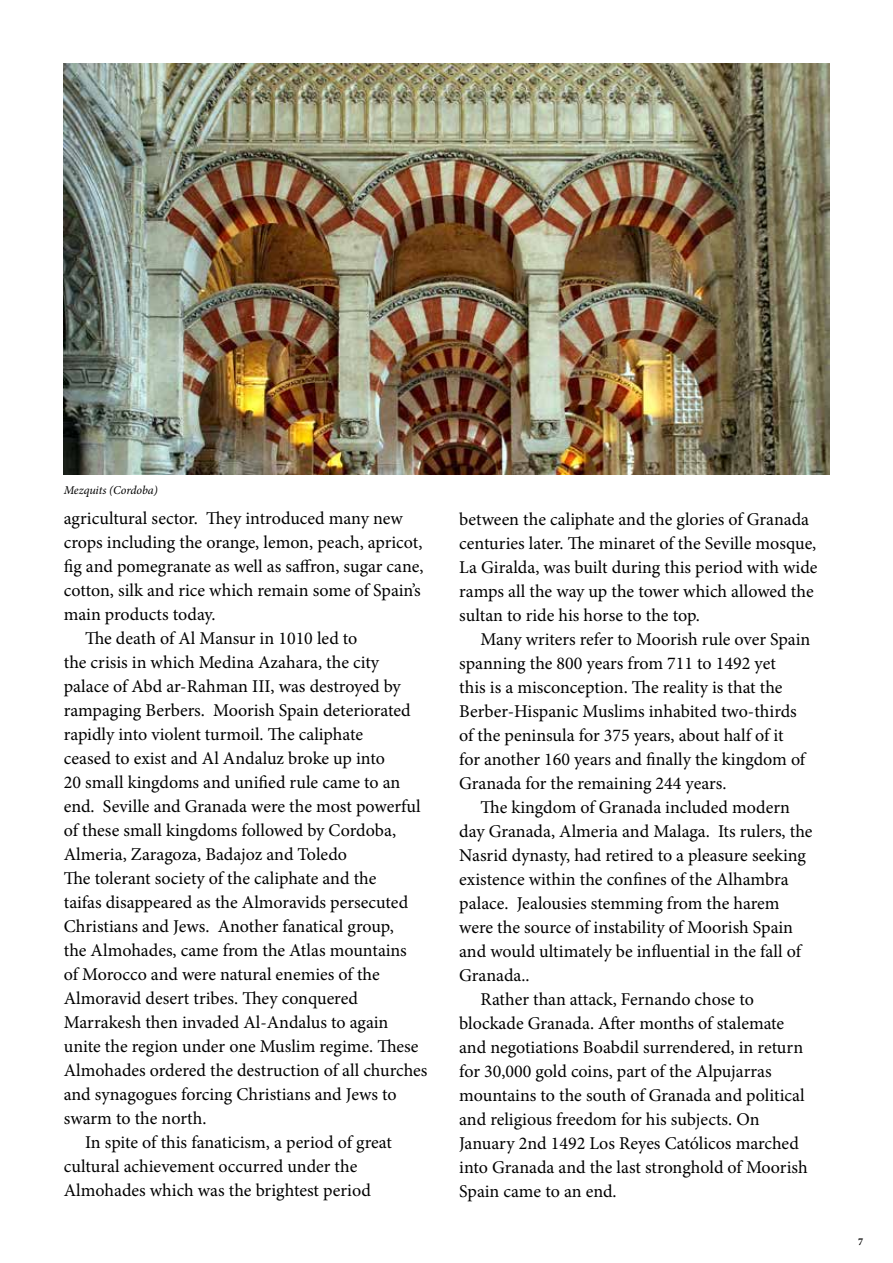
<style>
.page{position:relative;width:893px;height:1263px;background:#fff}
.page>*{position:absolute;margin:0;border:0;box-sizing:border-box;transform-origin:0 0}
.t1{font:18px/24px "Minion Pro";color:#000}
.t2{font:italic 12px "Minion Pro";letter-spacing:-.01em;color:#000}
.t3{font:700 10.5px "Minion Pro";color:#000}
</style>
<div class="page">
<img style="left:64px;top:64px;width:765px;height:410px">
<p class="t2" style="left:64px;top:481px;width:95px">Mezquits (Cordoba)</p>
<p class="t1" style="left:64px;top:507px;width:341px">agricultural sector. They introduced many new</p>
<p class="t1" style="left:64px;top:531px;width:360px">crops including the orange, lemon, peach, apricot,</p>
<p class="t1" style="left:64px;top:555px;width:361px">fig and pomegranate as well as saffron, sugar cane,</p>
<p class="t1" style="left:64px;top:579px;width:359px">cotton, silk and rice which remain some of Spain’s</p>
<p class="t1" style="left:64px;top:603px;width:153px">main products today.</p>
<p class="t1" style="left:85px;top:627px;width:274px">The death of Al Mansur in 1010 led to</p>
<p class="t1" style="left:64px;top:651px;width:317px">the crisis in which Medina Azahara, the city</p>
<p class="t1" style="left:64px;top:675px;width:339px">palace of Abd ar-Rahman III, was destroyed by</p>
<p class="t1" style="left:64px;top:699px;width:348px">rampaging Berbers. Moorish Spain deteriorated</p>
<p class="t1" style="left:64px;top:723px;width:301px">rapidly into violent turmoil. The caliphate</p>
<p class="t1" style="left:64px;top:747px;width:323px">ceased to exist and Al Andaluz broke up into</p>
<p class="t1" style="left:64px;top:771px;width:338px">20 small kingdoms and unified rule came to an</p>
<p class="t1" style="left:64px;top:795px;width:358px">end. Seville and Granada were the most powerful</p>
<p class="t1" style="left:64px;top:819px;width:334px">of these small kingdoms followed by Cordoba,</p>
<p class="t1" style="left:64px;top:843px;width:285px">Almeria, Zaragoza, Badajoz and Toledo</p>
<p class="t1" style="left:64px;top:867px;width:314px">The tolerant society of the caliphate and the</p>
<p class="t1" style="left:64px;top:891px;width:346px">taifas disappeared as the Almoravids persecuted</p>
<p class="t1" style="left:64px;top:915px;width:332px">Christians and Jews. Another fanatical group,</p>
<p class="t1" style="left:64px;top:939px;width:345px">the Almohades, came from the Atlas mountains</p>
<p class="t1" style="left:64px;top:963px;width:317px">of Morocco and were natural enemies of the</p>
<p class="t1" style="left:64px;top:987px;width:296px">Almoravid desert tribes. They conquered</p>
<p class="t1" style="left:64px;top:1011px;width:326px">Marrakesh then invaded Al-Andalus to again</p>
<p class="t1" style="left:64px;top:1035px;width:356px">unite the region under one Muslim regime. These</p>
<p class="t1" style="left:64px;top:1059px;width:365px">Almohades ordered the destruction of all churches</p>
<p class="t1" style="left:64px;top:1083px;width:334px">and synagogues forcing Christians and Jews to</p>
<p class="t1" style="left:64px;top:1107px;width:144px">swarm to the north.</p>
<p class="t1" style="left:85px;top:1131px;width:308px">In spite of this fanaticism, a period of great</p>
<p class="t1" style="left:64px;top:1155px;width:295px">cultural achievement occurred under the</p>
<p class="t1" style="left:64px;top:1179px;width:309px">Almohades which was the brightest period</p>
<p class="t1" style="left:459px;top:508px;width:360px">between the caliphate and the glories of Granada centuries later. The minaret of the Seville mosque, La Giralda, was built during this period with wide ramps all the way up the tower which allowed the sultan to ride his horse to the top.</p>
<p class="t1" style="left:459px;top:628px;width:353px;text-indent:21px">Many writers refer to Moorish rule over Spain spanning the 800 years from 711 to 1492 yet<br>this is a misconception. The reality is that the Berber-Hispanic Muslims inhabited two-thirds of the peninsula for 375 years, about half of it<br>for another 160 years and finally the kingdom of Granada for the remaining 244 years.</p>
<p class="t1" style="left:480px;top:796px;width:311px">The kingdom of Granada included modern</p>
<p class="t1" style="left:459px;top:820px;width:355px">day Granada, Almeria and Malaga. Its rulers, the</p>
<p class="t1" style="left:459px;top:844px;width:348px">Nasrid dynasty, had retired to a pleasure seeking</p>
<p class="t1" style="left:459px;top:868px;width:331px">existence within the confines of the Alhambra</p>
<p class="t1" style="left:459px;top:892px;width:322px">palace. Jealousies stemming from the harem</p>
<p class="t1" style="left:459px;top:916px;width:335px">were the source of instability of Moorish Spain</p>
<p class="t1" style="left:459px;top:940px;width:343px">and would ultimately be influential in the fall of</p>
<p class="t1" style="left:459px;top:964px;width:72px">Granada..</p>
<p class="t1" style="left:480px;top:988px;width:275px">Rather than attack, Fernando chose to</p>
<p class="t1" style="left:459px;top:1011px;width:327px">blockade Granada. After months of stalemate</p>
<p class="t1" style="left:459px;top:1035px;width:345px">and negotiations Boabdil surrendered, in return</p>
<p class="t1" style="left:459px;top:1059px;width:314px">for 30,000 gold coins, part of the Alpujarras</p>
<p class="t1" style="left:459px;top:1083px;width:347px">mountains to the south of Granada and political</p>
<p class="t1" style="left:459px;top:1107px;width:302px">and religious freedom for his subjects. On</p>
<p class="t1" style="left:459px;top:1131px;width:341px">January 2nd 1492 Los Reyes Católicos marched</p>
<p class="t1" style="left:459px;top:1155px;width:350px">into Granada and the last stronghold of Moorish</p>
<p class="t1" style="left:459px;top:1179px;width:159px">Spain came to an end.</p>
<p class="t3" style="left:858px;top:1234px;width:7px">7</p>
</div>
